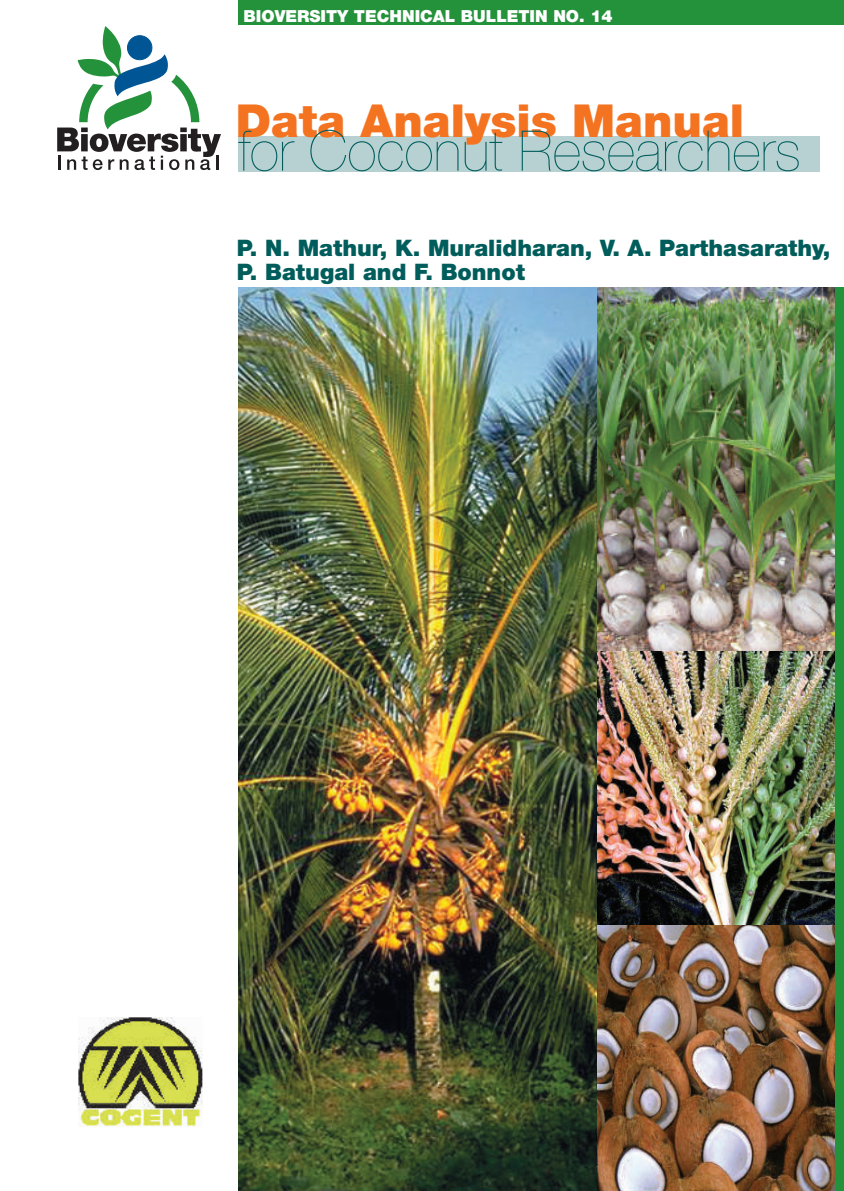
<style>
.page{position:relative;width:844px;height:1191px;background:#fff}
.page>*{position:absolute;margin:0;border:0;box-sizing:border-box;transform-origin:0 0}
.t1{font:200 56px "Helvetica Neue LT Std";color:#005d5b}
.t2{font:700 45.5px "Helvetica Neue LT Std";color:#f47321}
.t3{font:700 22.75px/24.5px "Helvetica Neue LT Std";color:#005d5b}
.t4{font:700 16.62px "Helvetica Neue LT Std";color:#fff}
</style>
<div class="page">
<img style="left:238px;top:288px;width:359px;height:903px">
<div style="left:833px;top:288px;width:10px;height:903px;background:#24923b"></div>
<div style="left:238px;top:0;width:605px;height:25px;background:#24923b"></div>
<svg style="left:57px;top:26px;width:164px;height:144px"></svg>
<img style="left:79px;top:1017px;width:124px;height:109px">
<img style="left:597px;top:288px;width:236px;height:903px">
<p class="t4" style="left:243px;top:10px;width:370px">BIOVERSITY TECHNICAL BULLETIN NO. 14</p>
<h2 class="t2" style="left:236px;top:104px;width:510px">Data Analysis Manual</h2>
<h1 class="t1" style="left:238px;top:131px;width:564px">for Coconut Researchers</h1>
<p class="t3" style="left:237px;top:239px;width:595px">P. N. Mathur, K. Muralidharan, V. A. Parthasarathy,<br>P. Batugal and F. Bonnot</p>
</div>
